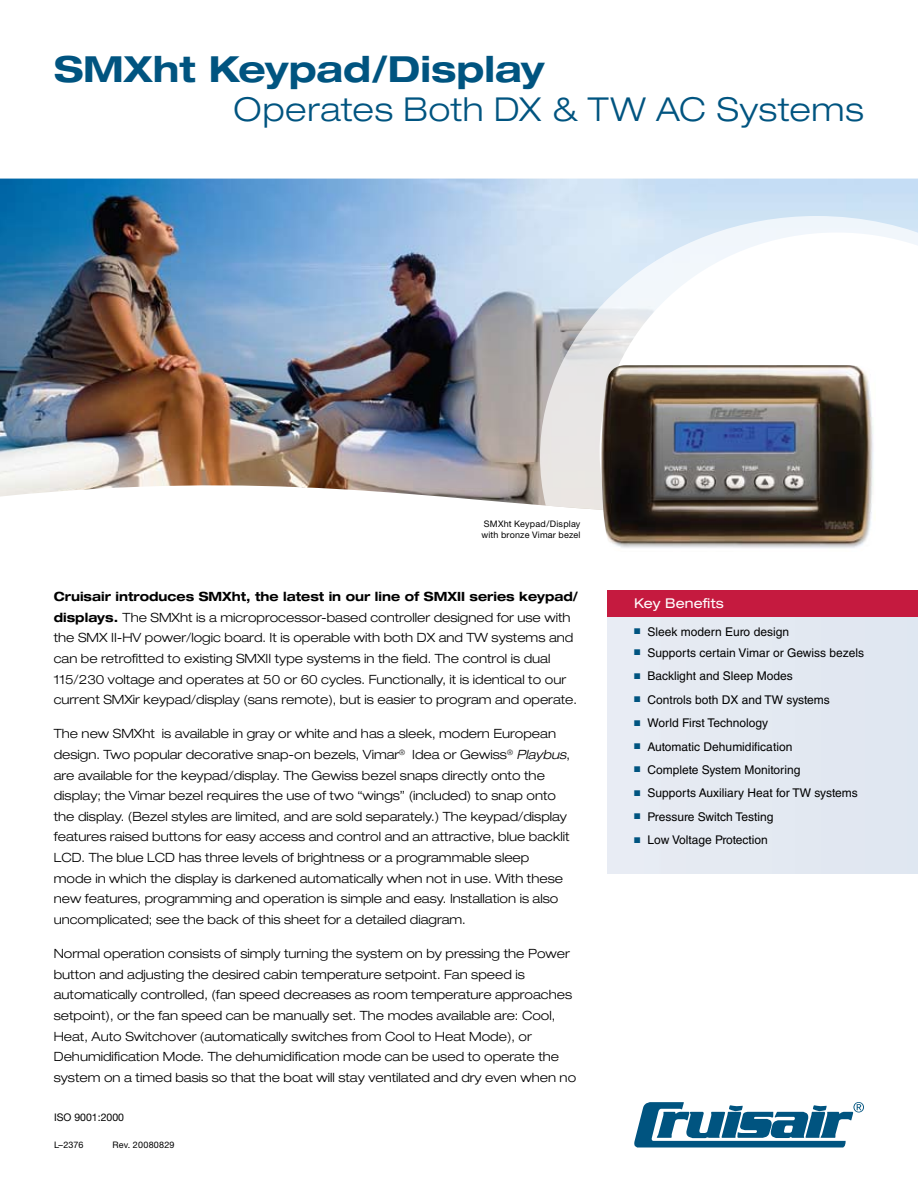
<style>
.page{position:relative;width:918px;height:1188px;background:#fff}
.page>*{position:absolute;margin:0;border:0;box-sizing:border-box;transform-origin:0 0}
.t1{font:700 expanded 36px "Helvetica Neue";color:#005480}
.t2{font:300 expanded 33px "Helvetica Neue";letter-spacing:.02em;color:#005480}
.t3{font:expanded 13.5px "Helvetica Neue";letter-spacing:.01em;color:#fff}
.t4{font:300 expanded 12.75px/20.7px "Helvetica Neue";color:#000}
.t5{font:12px "Helvetica LT Std";color:#000}
.t6{font:10.5px "Helvetica Neue";color:#000}
.t7{font:9px/10.8px "Helvetica Neue";letter-spacing:.02em;color:#000}
.s1{font-weight:700}
.s2{font-style:italic}
.s3{color:#005480}
</style>
<div class="page">
<img style="left:0;top:179px;width:918px;height:326px">
<svg style="left:540px;top:216px;width:378px;height:294px"></svg>
<img style="left:601px;top:365px;width:275px;height:183px">
<div style="left:608px;top:590px;width:310px;height:283px;background:#e4eaf2"></div>
<div style="left:608px;top:590px;width:310px;height:27px;background:#c51a3f"></div>
<svg style="left:634px;top:1102px;width:230px;height:46px"></svg>
<h1 class="t1" style="left:54px;top:47px;width:492px">SMXht Keypad/Display</h1>
<h2 class="t2" style="left:234px;top:90px;width:632px">Operates Both DX &amp; TW AC Systems</h2>
<p class="t7" style="left:481px;top:519px;width:101px">SMXht Keypad/Display with bronze Vimar bezel</p>
<p class="t4" style="left:54px;top:586px;width:526px"><span class="s1">Cruisair introduces SMXht, the latest in our line of SMXII series keypad/ displays.</span> The SMXht is a microprocessor-based controller designed for use with the SMX II-HV power/logic board. It is operable with both DX and TW systems and can be retrofitted to existing SMXII type systems in the field. The control is dual 115/230 voltage and operates at 50 or 60 cycles. Functionally, it is identical to our current SMXir keypad/display (sans remote), but is easier to program and operate.</p>
<p class="t4" style="left:54px;top:723px;width:518px">The new SMXht is available in gray or white and has a sleek, modern European design. Two popular decorative snap-on bezels, Vimar<sup>®</sup> Idea or Gewiss<sup>®</sup> <span class="s2">Playbus</span>, are available for the keypad/display. The Gewiss bezel snaps directly onto the display; the Vimar bezel requires the use of two “wings” (included) to snap onto the display. (Bezel styles are limited, and are sold separately.) The keypad/display features raised buttons for easy access and control and an attractive, blue backlit LCD. The blue LCD has three levels of brightness or a programmable sleep mode in which the display is darkened automatically when not in use. With these new features, programming and operation is simple and easy. Installation is also uncomplicated; see the back of this sheet for a detailed diagram.</p>
<p class="t4" style="left:54px;top:943px;width:524px">Normal operation consists of simply turning the system on by pressing the Power button and adjusting the desired cabin temperature setpoint. Fan speed is automatically controlled, (fan speed decreases as room temperature approaches setpoint), or the fan speed can be manually set. The modes available are: Cool, Heat, Auto Switchover (automatically switches from Cool to Heat Mode), or Dehumidification Mode. The dehumidification mode can be used to operate the system on a timed basis so that the boat will stay ventilated and dry even when no</p>
<p class="t6" style="left:54px;top:1111px;width:72px">ISO 9001:2000</p>
<p class="t7" style="left:54px;top:1139px;width:31px">L–2376</p>
<p class="t7" style="left:112px;top:1139px;width:64px">Rev. 20080829</p>
<p class="t3" style="left:634px;top:595px;width:91px">Key Benefits</p>
<p class="t5" style="left:634px;top:625px;width:156px"><span class="s3">■</span> Sleek modern Euro design</p>
<p class="t5" style="left:634px;top:646px;width:232px"><span class="s3">■</span> Supports certain Vimar or Gewiss bezels</p>
<p class="t5" style="left:634px;top:669px;width:160px"><span class="s3">■</span> Backlight and Sleep Modes</p>
<p class="t5" style="left:634px;top:693px;width:197px"><span class="s3">■</span> Controls both DX and TW systems</p>
<p class="t5" style="left:634px;top:716px;width:136px"><span class="s3">■</span> World First Technology</p>
<p class="t5" style="left:634px;top:739px;width:160px"><span class="s3">■</span> Automatic Dehumidification</p>
<p class="t5" style="left:634px;top:763px;width:168px"><span class="s3">■</span> Complete System Monitoring</p>
<p class="t5" style="left:634px;top:786px;width:225px"><span class="s3">■</span> Supports Auxiliary Heat for TW systems</p>
<p class="t5" style="left:634px;top:810px;width:141px"><span class="s3">■</span> Pressure Switch Testing</p>
<p class="t5" style="left:634px;top:833px;width:135px"><span class="s3">■</span> Low Voltage Protection</p>
</div>
